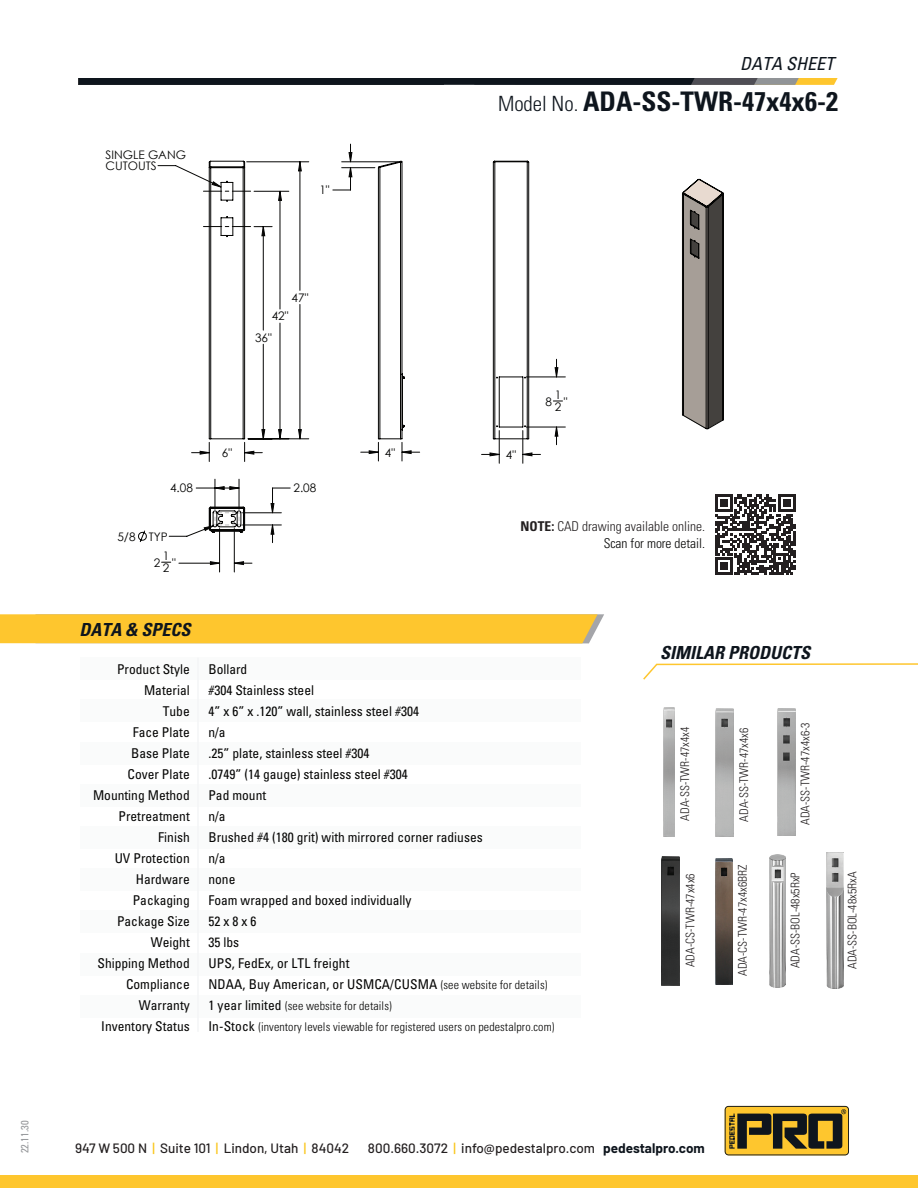
<style>
.page{position:relative;width:918px;height:1188px;background:#fff}
.page>*{position:absolute;margin:0;border:0;box-sizing:border-box;transform-origin:0 0}
.t1{font:700 condensed 27px "Univers LT Std";color:#0e151d}
.t2{font:italic 700 condensed 18px "Univers LT Std";color:#0e151d}
.t3{font:italic condensed 18px "Univers LT Std";color:#0e151d}
.t4{font:condensed 13.5px/21px "Univers LT Std";color:#050504;text-align:right}
.t5{font:500 13.5px "Barlow";color:#231f20}
.t6{font:300 condensed 13.5px/16.2px "Univers LT Std";color:#231f20;text-align:right}
.t7{font:300 condensed 12px "Univers LT Std";color:#231f20}
.t8{font:300 condensed 12px/21px "Univers LT Std";letter-spacing:.005em;color:#050504}
.t9{font:11.85px/9.1px "Century Gothic";color:#050504}
.t10{font:condensed 10.5px "Univers LT Std";color:#939598}
.s1{font-weight:300;font-size:21px}
.s2{font-weight:700}
.s3{color:#050504}
.s4{font-weight:300;font-size:12px}
.s5{font-weight:400;font-size:13.5px}
.s6{color:#fac417}
.s7{font-weight:700;color:#0e151d}
</style>
<div class="page">
<div style="left:80px;top:869px;width:501px;height:22px;background:#fafbfb"></div>
<div style="left:80px;top:826px;width:501px;height:23px;background:#fafbfb"></div>
<div style="left:80px;top:784px;width:501px;height:22px;background:#fafbfb"></div>
<div style="left:80px;top:742px;width:501px;height:22px;background:#fafbfb"></div>
<div style="left:80px;top:700px;width:501px;height:22px;background:#fafbfb"></div>
<div style="left:80px;top:657px;width:501px;height:23px;background:#fafbfb"></div>
<div style="left:80px;top:911px;width:501px;height:22px;background:#fafbfb"></div>
<div style="left:80px;top:953px;width:501px;height:22px;background:#fafbfb"></div>
<div style="left:80px;top:995px;width:501px;height:22px;background:#fafbfb"></div>
<div style="left:0;top:614px;width:604px;height:29px;background:#fec62e"></div>
<svg style="left:725px;top:1106px;width:124px;height:49px;background:#8c7226"></svg>
<svg style="left:643px;top:663px;width:275px;height:17px"></svg>
<svg style="left:79px;top:78px;width:759px;height:7px;background:#292b2a"></svg>
<div style="left:0;top:1176px;width:918px;height:12px;background:#fec62e"></div>
<hr style="left:197px;top:658px;width:2px;height:374px;background:#f4f5f6">
<img style="left:769px;top:855px;width:17px;height:132px">
<img style="left:662px;top:857px;width:18px;height:128px">
<img style="left:778px;top:708px;width:17px;height:128px">
<img style="left:826px;top:853px;width:17px;height:136px">
<img style="left:715px;top:858px;width:17px;height:127px">
<img style="left:716px;top:709px;width:18px;height:128px">
<img style="left:663px;top:708px;width:12px;height:128px">
<svg style="left:138px;top:530px;width:9px;height:12px"></svg>
<hr style="left:526px;top:377px;width:39px;height:1px;background:#050504">
<hr style="left:526px;top:427px;width:39px;height:1px;background:#050504">
<hr style="left:219px;top:529px;width:1px;height:43px;background:#050504">
<hr style="left:234px;top:529px;width:1px;height:43px;background:#050504">
<hr style="left:179px;top:563px;width:41px;height:1px;background:#050504">
<svg style="left:200px;top:153px;width:358px;height:412px"></svg>
<svg style="left:361px;top:160px;width:59px;height:301px"></svg>
<svg style="left:493px;top:161px;width:36px;height:279px"></svg>
<svg style="left:157px;top:161px;width:133px;height:382px"></svg>
<svg style="left:682px;top:179px;width:42px;height:251px;background:#75706c"></svg>
<svg style="left:715px;top:494px;width:81px;height:81px"></svg>
<p class="t10" style="left:18px;top:1153px;width:34px;rotate:-90deg">22.11.30</p>
<p class="t9" style="left:105px;top:148px;width:82px;line-height:11.6px">SINGLE GANG<br>CUTOUTS</p>
<p class="t9" style="left:319px;top:185px;width:12px">1"</p>
<h2 class="t3" style="left:740px;top:52px;width:95px">DATA SHEET</h2>
<h1 class="t1" style="left:498px;top:85px;width:342px"><span class="s1">Model No.</span> ADA-SS-TWR-47x4x6-2</h1>
<p class="t9" style="left:292px;top:293px;width:18px">47"</p>
<p class="t9" style="left:272px;top:311px;width:18px">42"</p>
<p class="t9" style="left:255px;top:333px;width:18px">36"</p>
<p class="t9" style="left:222px;top:448px;width:12px">6"</p>
<p class="t9" style="left:170px;top:483px;width:24px">4.08</p>
<p class="t9" style="left:293px;top:483px;width:24px">2.08</p>
<p class="t9" style="left:117px;top:532px;width:52px">5/8 TYP</p>
<p class="t9" style="left:154px;top:558px;width:8px">2</p>
<p class="t9" style="left:163px;top:551px;width:14px">1<br>2"</p>
<h2 class="t2" style="left:80px;top:618px;width:113px">DATA &amp; SPECS</h2>
<p class="t9" style="left:385px;top:448px;width:12px">4"</p>
<p class="t9" style="left:506px;top:450px;width:12px">4"</p>
<p class="t9" style="left:546px;top:397px;width:8px">8</p>
<p class="t9" style="left:555px;top:390px;width:14px">1<br>2"</p>
<p class="t6" style="left:521px;top:518px;width:186px"><span class="s2">NOTE:</span> CAD drawing available online.<br><span class="s3">Scan for more detail.</span></p>
<h2 class="t2" style="left:660px;top:641px;width:152px">SIMILAR PRODUCTS</h2>
<p class="t4" style="left:93px;top:658px;width:98px">Product Style<br>Material<br>Tube<br>Face Plate<br>Base Plate<br>Cover Plate<br>Mounting Method<br>Pretreatment<br>Finish<br>UV Protection<br>Hardware<br>Packaging<br>Package Size<br>Weight<br>Shipping Method<br>Compliance<br>Warranty<br>Inventory Status</p>
<p class="t4" style="left:208px;top:659px;width:340px;text-align:left">Bollard<br>#304 Stainless steel<br>4” x 6” x .120” wall, stainless steel #304<br>n/a<br>.25” plate, stainless steel #304<br>.0749” (14 gauge) stainless steel #304<br>Pad mount<br>n/a<br>Brushed #4 (180 grit) with mirrored corner radiuses<br>n/a<br>none<br>Foam wrapped and boxed individually<br>52 x 8 x 6<br>35 lbs<br>UPS, FedEx, or LTL freight<br>NDAA, Buy American, or USMCA/CUSMA <span class="s4">(see website for details)</span></p>
<p class="t8" style="left:208px;top:995px;width:348px"><span class="s5">1 year limited</span> (see website for details)<br><span class="s5">In-Stock</span> (inventory levels viewable for registered users on pedestalpro.com)</p>
<p class="t7" style="left:678px;top:821px;width:95px;rotate:-90deg">ADA-SS-TWR-47x4x4</p>
<p class="t7" style="left:737px;top:822px;width:95px;rotate:-90deg">ADA-SS-TWR-47x4x6</p>
<p class="t7" style="left:798px;top:825px;width:104px;rotate:-90deg">ADA-SS-TWR-47x4x6-3</p>
<p class="t7" style="left:735px;top:976px;width:113px;rotate:-90deg">ADA-CS-TWR-47x4x6BRZ</p>
<p class="t7" style="left:683px;top:967px;width:95px;rotate:-90deg">ADA-CS-TWR-47x4x6</p>
<p class="t7" style="left:788px;top:968px;width:98px;rotate:-90deg">ADA-SS-BOL-48x5RxP</p>
<p class="t7" style="left:845px;top:969px;width:99px;rotate:-90deg">ADA-SS-BOL-48x5RxA</p>
<p class="t5" style="left:75px;top:1139px;width:276px">947 W 500 N <span class="s6">|</span> Suite 101 <span class="s6">|</span> Lindon, Utah <span class="s6">|</span> 84042</p>
<p class="t5" style="left:368px;top:1139px;width:338px">800.660.3072 <span class="s6">|</span> info@pedestalpro.com <span class="s7">pedestalpro.com</span></p>
</div>
